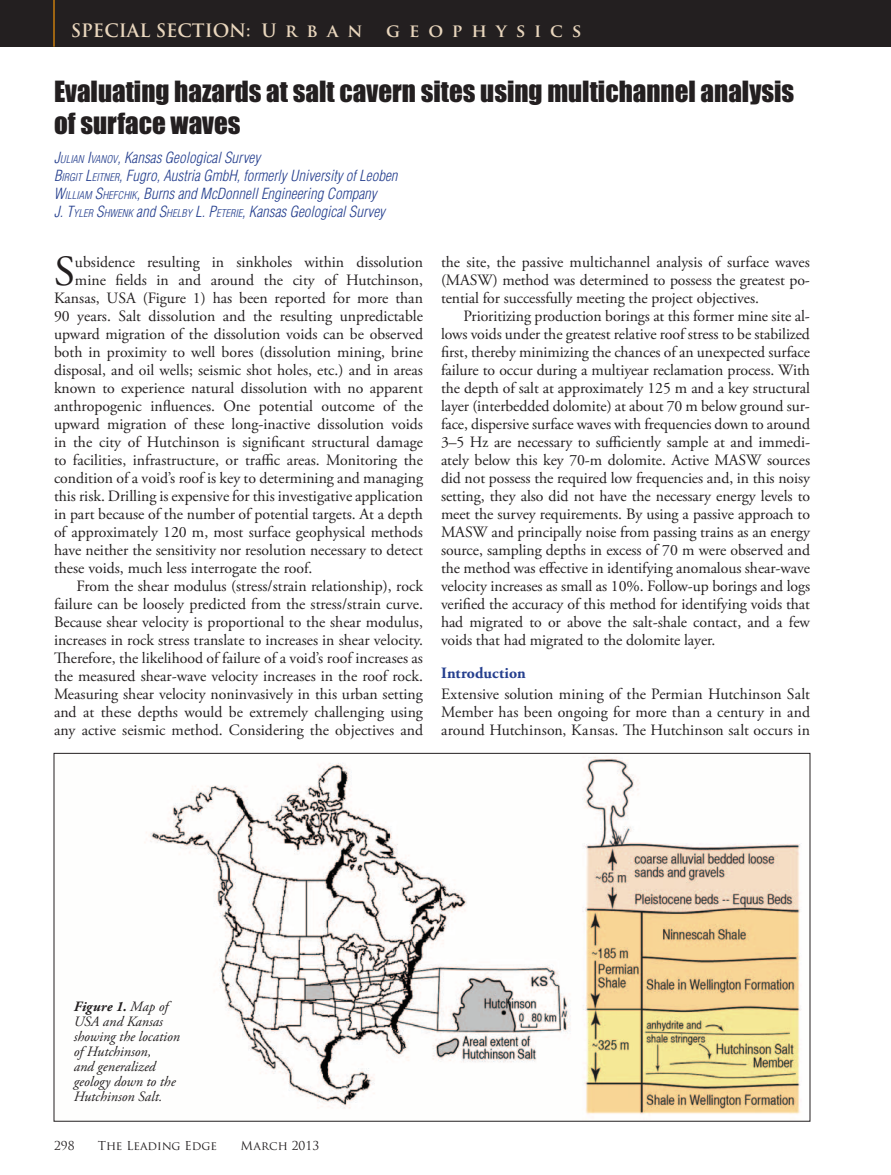
<style>
.page{position:relative;width:891px;height:1175px;background:#fff}
.page>*{position:absolute;margin:0;border:0;box-sizing:border-box;transform-origin:0 0}
.t1{font:42.9px "Adobe Garamond Pro";color:#231f20}
.t2{font:27px/32.4px "Impact";color:#231f20}
.t3{font:700 18px "Trajan Pro";letter-spacing:.485em;color:#e9d6bd}
.t4{font:700 18px "Trajan Pro";color:#e9d6bd}
.t5{font:15.75px/18px "Adobe Garamond Pro";color:#231f20;text-align:justify}
.t6{font:700 15.75px "Adobe Garamond Pro";letter-spacing:.005em;color:#253f8e}
.t7{font:italic 300 condensed 15px/18px "Helvetica LT Std";color:#253f8e}
.t8{font:italic 14.25px/15px "Adobe Garamond Pro";color:#231f20}
.t9{font:12px "Trajan Pro";color:#231f20}
.s1{font-style:inherit}
.s2{font-size:10.5px}
.s3{font-weight:700}
</style>
<div class="page">
<div style="left:0;top:0;width:891px;height:46px;background:#231f20"></div>
<hr style="left:53px;top:0;width:2px;height:46px;background:#9e6512">
<img style="left:144px;top:757px;width:657px;height:357px">
<p class="t4" style="left:71px;top:20px;width:293px">SPECIAL SECTION: U r b a n</p>
<p class="t3" style="left:386px;top:20px;width:197px">geophysics</p>
<p class="t3" style="left:72px;top:20px;width:103px">Urban</p>
<p class="t3" style="left:196px;top:20px;width:197px">geophysics</p>
<h2 class="t2" style="left:54px;top:77px;width:742px">Evaluating hazards at salt cavern sites using multichannel analysis of surface waves</h2>
<p class="t7" style="left:54px;top:150px;width:345px"><span class="s1">J</span><span class="s2">ULIAN</span> <span class="s1">I</span><span class="s2">VANOV</span><span class="s1">,</span> Kansas Geological Survey<br><span class="s1">B</span><span class="s2">IRGIT</span> <span class="s1">L</span><span class="s2">EITNER</span><span class="s1">,</span> Fugro, Austria GmbH, formerly University of Leoben <span class="s1">W</span><span class="s2">ILLIAM</span> <span class="s1">S</span><span class="s2">HEFCHIK</span><span class="s1">,</span> Burns and McDonnell Engineering Company<br><span class="s1">J. T</span><span class="s2">YLER</span> <span class="s1">S</span><span class="s2">HWENK</span> and <span class="s1">S</span><span class="s2">HELBY</span> <span class="s1">L. P</span><span class="s2">ETERIE</span><span class="s1">,</span> Kansas Geological Survey</p>
<h1 class="t1" style="left:54px;top:254px;width:22px">S</h1>
<p class="t5" style="left:75px;top:254px;width:350px">ubsidence resulting in sinkholes within dissolution</p>
<p class="t5" style="left:75px;top:272px;width:350px">mine fields in and around the city of Hutchinson,</p>
<p class="t5" style="left:54px;top:290px;width:370px">Kansas, USA (Figure 1) has been reported for more than</p>
<p class="t5" style="left:54px;top:308px;width:371px">90 years. Salt dissolution and the resulting unpredictable</p>
<p class="t5" style="left:54px;top:326px;width:371px">upward migration of the dissolution voids can be observed</p>
<p class="t5" style="left:54px;top:344px;width:370px">both in proximity to well bores (dissolution mining, brine</p>
<p class="t5" style="left:54px;top:362px;width:370px">disposal, and oil wells; seismic shot holes, etc.) and in areas</p>
<p class="t5" style="left:54px;top:380px;width:371px">known to experience natural dissolution with no apparent</p>
<p class="t5" style="left:54px;top:398px;width:370px">anthropogenic influences. One potential outcome of the</p>
<p class="t5" style="left:54px;top:416px;width:371px">upward migration of these long-inactive dissolution voids</p>
<p class="t5" style="left:54px;top:434px;width:370px">in the city of Hutchinson is significant structural damage</p>
<p class="t5" style="left:54px;top:452px;width:370px">to facilities, infrastructure, or traffic areas. Monitoring the</p>
<p class="t5" style="left:54px;top:470px;width:371px">condition of a void’s roof is key to determining and managing</p>
<p class="t5" style="left:54px;top:488px;width:371px">this risk. Drilling is expensive for this investigative application</p>
<p class="t5" style="left:54px;top:506px;width:371px">in part because of the number of potential targets. At a depth</p>
<p class="t5" style="left:54px;top:524px;width:371px">of approximately 120 m, most surface geophysical methods</p>
<p class="t5" style="left:54px;top:542px;width:371px">have neither the sensitivity nor resolution necessary to detect</p>
<p class="t5" style="left:54px;top:560px;width:260px">these voids, much less interrogate the roof.</p>
<p class="t5" style="left:77px;top:578px;width:348px">From the shear modulus (stress/strain relationship), rock</p>
<p class="t5" style="left:54px;top:596px;width:371px">failure can be loosely predicted from the stress/strain curve.</p>
<p class="t5" style="left:54px;top:614px;width:371px">Because shear velocity is proportional to the shear modulus,</p>
<p class="t5" style="left:54px;top:632px;width:371px">increases in rock stress translate to increases in shear velocity.</p>
<p class="t5" style="left:54px;top:650px;width:371px">Therefore, the likelihood of failure of a void’s roof increases as</p>
<p class="t5" style="left:54px;top:668px;width:371px">the measured shear-wave velocity increases in the roof rock.</p>
<p class="t5" style="left:54px;top:686px;width:370px">Measuring shear velocity noninvasively in this urban setting</p>
<p class="t5" style="left:54px;top:704px;width:371px">and at these depths would be extremely challenging using</p>
<p class="t5" style="left:54px;top:722px;width:371px">any active seismic method. Considering the objectives and</p>
<p class="t5" style="left:441px;top:254px;width:370px">the site, the passive multichannel analysis of surface waves (MASW) method was determined to possess the greatest po&shy;tential for successfully meeting the project objectives.</p>
<p class="t5" style="left:441px;top:308px;width:371px;text-indent:23px">Prioritizing production borings at this former mine site al&shy;lows voids under the greatest relative roof stress to be stabilized first, thereby minimizing the chances of an unexpected surface failure to occur during a multiyear reclamation process. With the depth of salt at approximately 125 m and a key structural layer (interbedded dolomite) at about 70 m below ground sur&shy;face, dispersive surface waves with frequencies down to around 3–5 Hz are necessary to sufficiently sample at and immedi&shy;ately below this key 70-m dolomite. Active MASW sources did not possess the required low frequencies and, in this noisy setting, they also did not have the necessary energy levels to meet the survey requirements. By using a passive approach to MASW and principally noise from passing trains as an energy source, sampling depths in excess of 70 m were observed and the method was effective in identifying anomalous shear-wave velocity increases as small as 10%. Follow-up borings and logs verified the accuracy of this method for identifying voids that had migrated to or above the salt-shale contact, and a few voids that had migrated to the dolomite layer.</p>
<p class="t6" style="left:441px;top:663px;width:86px">Introduction</p>
<p class="t5" style="left:441px;top:686px;width:371px">Extensive solution mining of the Permian Hutchinson Salt Member has been ongoing for more than a century in and around Hutchinson, Kansas. The Hutchinson salt occurs in</p>
<p class="t8" style="left:74px;top:999px;width:108px"><span class="s3">Figure 1.</span> Map of<br>USA and Kansas showing the location of Hutchinson,<br>and generalized geology down to the<br>Hutchinson Salt.</p>
<p class="t9" style="left:54px;top:1139px;width:22px">298</p>
<p class="t9" style="left:98px;top:1139px;width:121px">The Leading Edge</p>
<p class="t9" style="left:241px;top:1139px;width:80px">March 2013</p>
</div>
